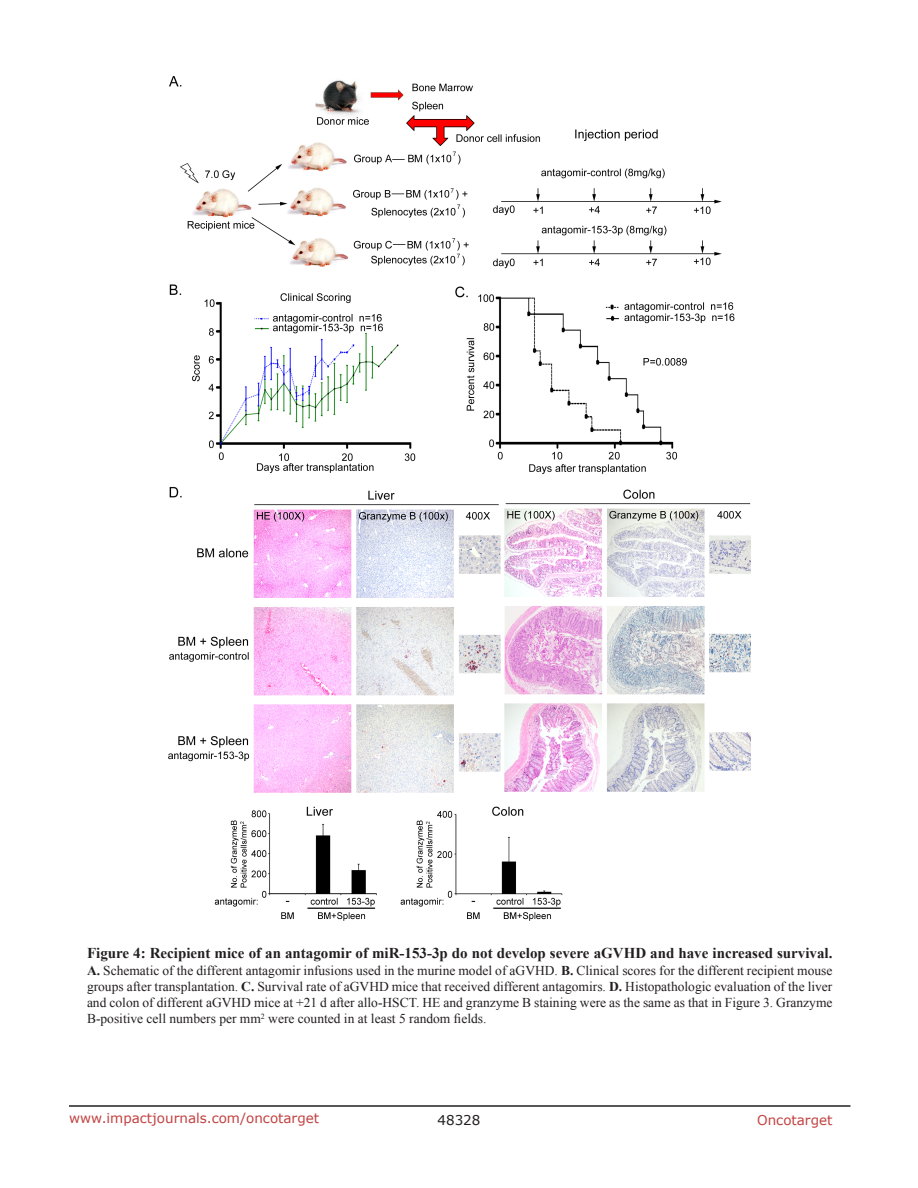
<style>
.page{position:relative;width:918px;height:1188px;background:#fff}
.page>*{position:absolute;margin:0;border:0;box-sizing:border-box;transform-origin:0 0}
.figuretext{font:700 15px "Times New Roman";color:#231f20}
.figuretext-2{font:13.5px/16.2px "Times New Roman";color:#231f20;text-align:justify}
.t1{font:13.5px "Verdana";color:#c24141}
.t2{font:13.5px "Verdana";color:#231f20}
.s1{font-weight:700}
</style>
<div class="page">
<hr style="left:69px;top:1105px;width:781px;height:2px;background:#231f20">
<img style="left:168px;top:76px;width:583px;height:845px">
<p class="figuretext" style="left:87px;top:943px;width:747px">Figure 4: Recipient mice of an antagomir of miR-153-3p do not develop severe aGVHD and have increased survival.</p>
<p class="figuretext-2" style="left:87px;top:962px;width:747px"><span class="s1">A.</span> Schematic of the different antagomir infusions used in the murine model of aGVHD. <span class="s1">B.</span> Clinical scores for the different recipient mouse groups after transplantation. <span class="s1">C.</span> Survival rate of aGVHD mice that received different antagomirs. <span class="s1">D.</span> Histopathologic evaluation of the liver and colon of different aGVHD mice at +21 d after allo-HSCT. HE and granzyme B staining were as the same as that in Figure 3. Granzyme B-positive cell numbers per mm<sup>2</sup> were counted in at least 5 random fields.</p>
<p class="t1" style="left:69px;top:1109px;width:252px">www.impactjournals.com/oncotarget</p>
<p class="t2" style="left:438px;top:1111px;width:44px">48328</p>
<p class="t1" style="left:757px;top:1111px;width:77px">Oncotarget</p>
</div>
